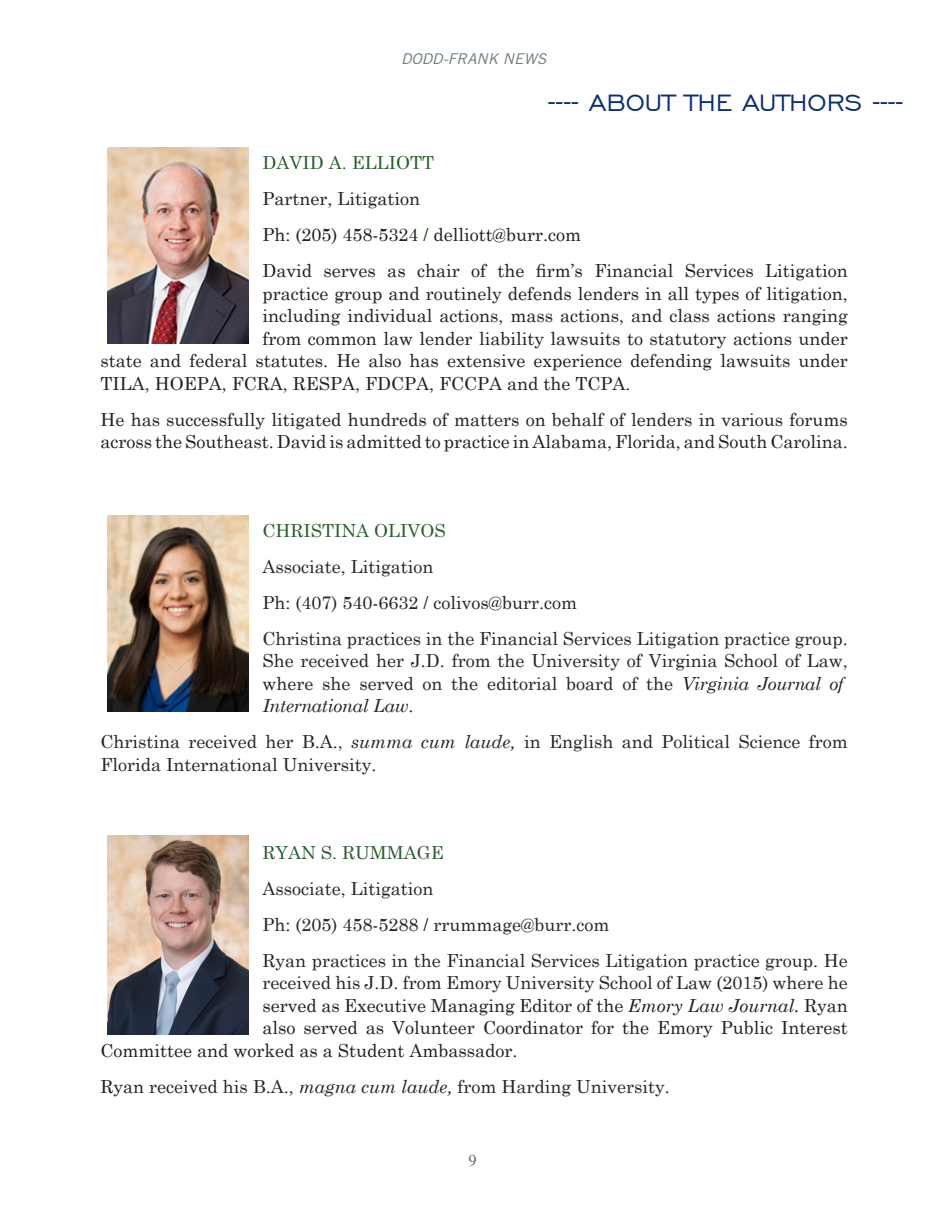
<style>
.page{position:relative;width:945px;height:1215px;background:#fff}
.page>*{position:absolute;margin:0;border:0;box-sizing:border-box;transform-origin:0 0}
.t1{font:30px "Engravers Gothic BT";color:#0a3072}
.t2{font:18px/22.5px "Century Schoolbook";color:#231f20}
.t3{font:18px/22.5px "Century Schoolbook";color:#252525}
.t4{font:18px "Century Schoolbook";color:#2c5c2d}
.t5{font:16.5px "Times New Roman";color:#5d6e65}
.t6{font:italic 14.85px "Trade Gothic LT Std";color:#6d7d75;scale:1.05 1}
.s1{color:#004300}
.s2{font-style:italic}
.s3{color:#231f20}
</style>
<div class="page">
<img style="left:107px;top:836px;width:142px;height:198px">
<img style="left:107px;top:516px;width:142px;height:196px">
<img style="left:107px;top:147px;width:142px;height:196px">
<p class="t6" style="left:401px;top:50px;width:140px">DODD-FRANK NEWS</p>
<p class="t1" style="left:548px;top:86px;width:357px">---- ABOUT THE AUTHORS ----</p>
<p class="t4" style="left:262px;top:148px;width:173px">DAVID A. ELLIOTT</p>
<p class="t2" style="left:262px;top:186px;width:159px">Partner, Litigation</p>
<p class="t2" style="left:262px;top:222px;width:320px">Ph: (205) 458-5324 <span class="s1">/</span> delliott@burr.com</p>
<p class="t2" style="left:262px;top:258px;width:587px">David serves as chair of the firm’s Financial Services Litigation</p>
<p class="t2" style="left:262px;top:281px;width:587px">practice group and routinely defends lenders in all types of litigation,</p>
<p class="t2" style="left:262px;top:303px;width:587px">including individual actions, mass actions, and class actions ranging</p>
<p class="t2" style="left:262px;top:326px;width:587px">from common law lender liability lawsuits to statutory actions under</p>
<p class="t2" style="left:100px;top:348px;width:749px">state and federal statutes. He also has extensive experience defending lawsuits under</p>
<p class="t2" style="left:100px;top:371px;width:532px">TILA, HOEPA, FCRA, RESPA, FDCPA, FCCPA and the TCPA.</p>
<p class="t2" style="left:100px;top:407px;width:749px">He has successfully litigated hundreds of matters on behalf of lenders in various forums across the Southeast. David is admitted to practice in Alabama, Florida, and South Carolina.</p>
<p class="t4" style="left:262px;top:515px;width:185px">CHRISTINA OLIVOS</p>
<p class="t3" style="left:262px;top:553px;width:173px">Associate, Litigation</p>
<p class="t3" style="left:262px;top:589px;width:316px">Ph: (407) 540-6632 / colivos@burr.com</p>
<p class="t3" style="left:262px;top:625px;width:587px">Christina practices in the Financial Services Litigation practice group.<br>She received her J.D. from the University of Virginia School of Law, where she served on the editorial board of the <span class="s2">Virginia Journal of International Law</span>.</p>
<p class="t3" style="left:100px;top:729px;width:749px">Christina received her B.A., <span class="s2">summa cum laude,</span> in English and Political Science from<br>Florida International University.</p>
<p class="t4" style="left:263px;top:837px;width:183px">RYAN S. RUMMAGE</p>
<p class="t3" style="left:263px;top:875px;width:173px">Associate, Litigation</p>
<p class="t3" style="left:263px;top:911px;width:349px">Ph: (205) 458-5288 / rrummage@burr.com</p>
<p class="t3" style="left:263px;top:947px;width:587px">Ryan practices in the Financial Services Litigation practice group. He</p>
<p class="t3" style="left:263px;top:970px;width:587px">received his J.D. from Emory University School of Law (2015) where he</p>
<p class="t2" style="left:263px;top:992px;width:587px">served as Executive Managing Editor of the <span class="s2">Emory Law Journal.</span> Ryan</p>
<p class="t2" style="left:263px;top:1015px;width:587px">also served as Volunteer Coordinator for the Emory Public Interest</p>
<p class="t2" style="left:101px;top:1037px;width:419px">Committee and worked as a Student Ambassador.</p>
<p class="t3" style="left:101px;top:1073px;width:571px"><span class="s3">Ryan</span> received his B.A., <span class="s2">magna cum laude,</span> from Harding University.</p>
<p class="t5" style="left:468px;top:1150px;width:10px">9</p>
</div>
